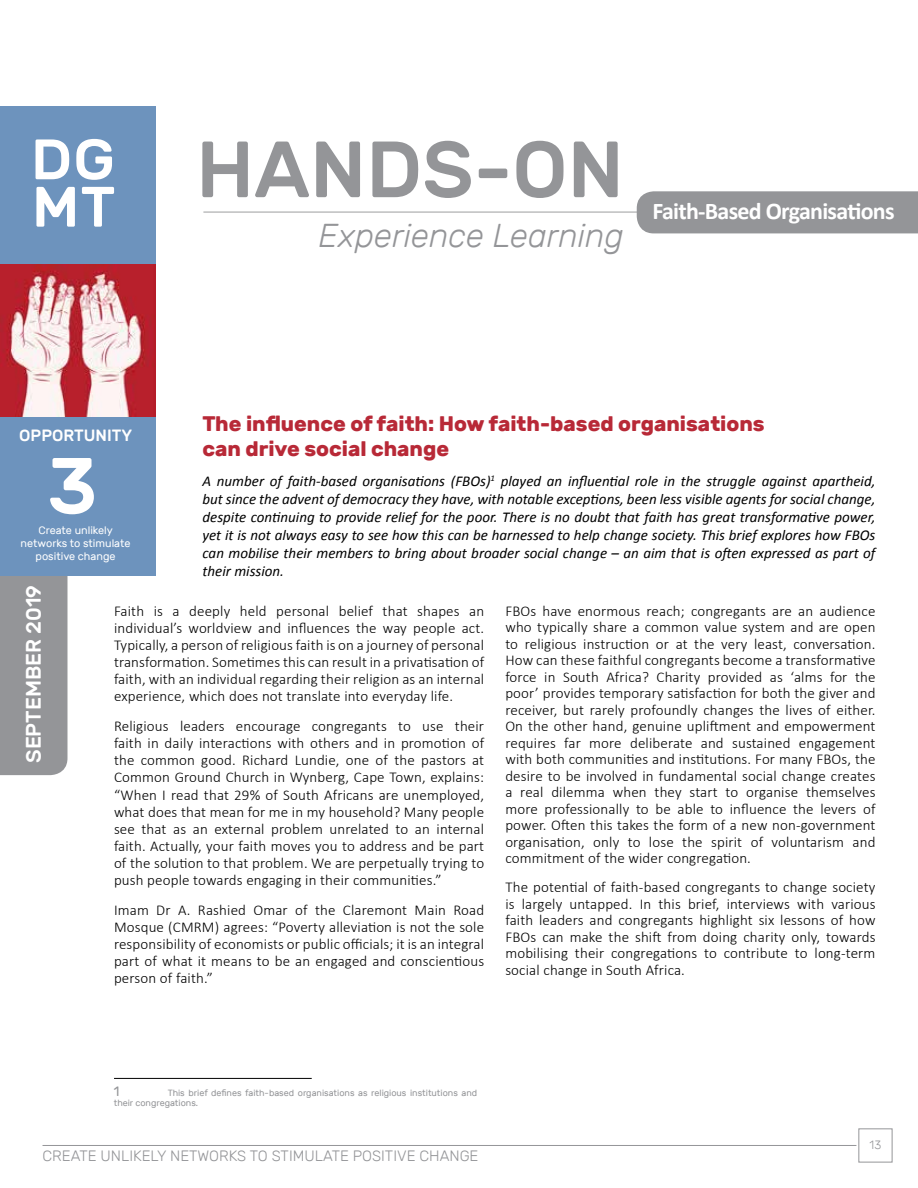
<style>
.page{position:relative;width:918px;height:1188px;background:#fff}
.page>*{position:absolute;margin:0;border:0;box-sizing:border-box;transform-origin:0 0}
.t1{font:500 79.5px "Rubik";color:#949598}
.t2{font:500 79.35px "Rubik";color:#fff}
.t3{font:italic 300 33px "Rubik";color:#949598}
.t4{font:700 24px "Calibri";letter-spacing:-.03em;color:#fff}
.t5{font:700 21px/25.2px "Rubik";color:#b82937}
.t6{font:500 21px "Rubik";color:#fff}
.t7{font:500 16.35px "Rubik";color:#fff}
.t8{font:300 15px/16.5px "Calibri";letter-spacing:.01em;color:#000;text-align:justify}
.t9{font:italic 15px/18px "Calibri";color:#000;text-align:justify}
.t10{font:300 15px "Rubik";color:#949598}
.t11{font:13.5px "Rubik";color:#949598}
.t12{font:300 12px "Rubik";color:#949598}
.t13{font:10.8px/13px "Rubik";color:#fff;text-align:center}
.t14{font:9px/10.8px "Rubik";color:#949598}
</style>
<div class="page">
<div style="left:858px;top:1128px;width:34px;height:34px;border:1px solid #949598"></div>
<hr style="left:43px;top:1145px;width:813px;height:1px;background:#949598">
<div style="left:0;top:576px;width:67px;height:199px;background:#949598"></div>
<img style="left:0;top:264px;width:156px;height:153px">
<div style="left:0;top:106px;width:156px;height:158px;background:#6d93bd"></div>
<svg style="left:36px;top:187px;width:39px;height:40px"></svg>
<svg style="left:82px;top:187px;width:32px;height:40px"></svg>
<svg style="left:36px;top:139px;width:33px;height:40px"></svg>
<svg style="left:76px;top:139px;width:36px;height:41px"></svg>
<div style="left:0;top:417px;width:156px;height:159px;background:#6d93bd"></div>
<hr style="left:203px;top:211px;width:458px;height:2px;background:#bdbebf">
<div style="left:637px;top:191px;width:281px;height:42px;background:#949598"></div>
<hr style="left:114px;top:1078px;width:198px;height:1px;background:#000">
<p class="t7" style="left:19px;top:426px;width:115px">OPPORTUNITY</p>
<h2 class="t2" style="left:47px;top:441px;width:52px">3</h2>
<p class="t13" style="left:21px;top:524px;width:111px">Create unlikely networks to stimulate positive change</p>
<h1 class="t1" style="left:196px;top:125px;width:429px">HANDS-ON</h1>
<h3 class="t3" style="left:319px;top:217px;width:307px">Experience Learning</h3>
<h3 class="t4" style="left:652px;top:194px;width:244px">Faith-Based Organisations</h3>
<h3 class="t5" style="left:202px;top:411px;width:564px">The influence of faith: How faith-based organisations can drive social change</h3>
<p class="t9" style="left:202px;top:471px;width:674px">A number of faith-based organisations (FBOs)<sup>1</sup> played an influential role in the struggle against apartheid, but since the advent of democracy they have, with notable exceptions, been less visible agents for social change, despite continuing to provide relief for the poor. There is no doubt that faith has great transformative power, yet it is not always easy to see how this can be harnessed to help change society. This brief explores how FBOs can mobilise their members to bring about broader social change – an aim that is often expressed as part of their mission.</p>
<h3 class="t6" style="left:22px;top:763px;width:179px;rotate:-90deg">SEPTEMBER 2019</h3>
<p class="t8" style="left:114px;top:602px;width:372px;line-height:17.1px">Faith is a deeply held personal belief that shapes an individual’s worldview and influences the way people act.<br>Typically, a person of religious faith is on a journey of personal transformation. Sometimes this can result in a privatisation of faith, with an individual regarding their religion as an internal experience, which does not translate into everyday life.</p>
<p class="t8" style="left:114px;top:717px;width:372px;line-height:17.1px">Religious leaders encourage congregants to use their faith in daily interactions with others and in promotion of the common good. Richard Lundie, one of the pastors at Common Ground Church in Wynberg, Cape Town, explains: “When I read that 29% of South Africans are unemployed, what does that mean for me in my household? Many people see that as an external problem unrelated to an internal faith. Actually, your faith moves you to address and be part of the solution to that problem. We are perpetually trying to push people towards engaging in their communities.”</p>
<p class="t8" style="left:114px;top:901px;width:372px;line-height:17.1px">Imam Dr A. Rashied Omar of the Claremont Main Road Mosque (CMRM) agrees: “Poverty alleviation is not the sole responsibility of economists or public officials; it is an integral part of what it means to be an engaged and conscientious person of faith.”</p>
<p class="t8" style="left:505px;top:602px;width:372px">FBOs have enormous reach; congregants are an audience who typically share a common value system and are open to religious instruction or at the very least, conversation.<br>How can these faithful congregants become a transformative force in South Africa? Charity provided as ‘alms for the poor’ provides temporary satisfaction for both the giver and receiver, but rarely profoundly changes the lives of either.<br>On the other hand, genuine upliftment and empowerment requires far more deliberate and sustained engagement with both communities and institutions. For many FBOs, the desire to be involved in fundamental social change creates a real dilemma when they start to organise themselves more professionally to be able to influence the levers of power. Often this takes the form of a new non-government organisation, only to lose the spirit of voluntarism and commitment of the wider congregation.</p>
<p class="t8" style="left:505px;top:879px;width:372px">The potential of faith-based congregants to change society is largely untapped. In this brief, interviews with various faith leaders and congregants highlight six lessons of how FBOs can make the shift from doing charity only, towards mobilising their congregations to contribute to long-term social change in South Africa.</p>
<p class="t11" style="left:114px;top:1083px;width:7px">1</p>
<p class="t14" style="left:114px;top:1087px;width:365px;text-indent:54px">This brief defines faith-based organisations as religious institutions and their congregations.</p>
<p class="t10" style="left:43px;top:1148px;width:438px">CREATE UNLIKELY NETWORKS TO STIMULATE POSITIVE CHANGE</p>
<p class="t12" style="left:870px;top:1138px;width:13px">13</p>
</div>
